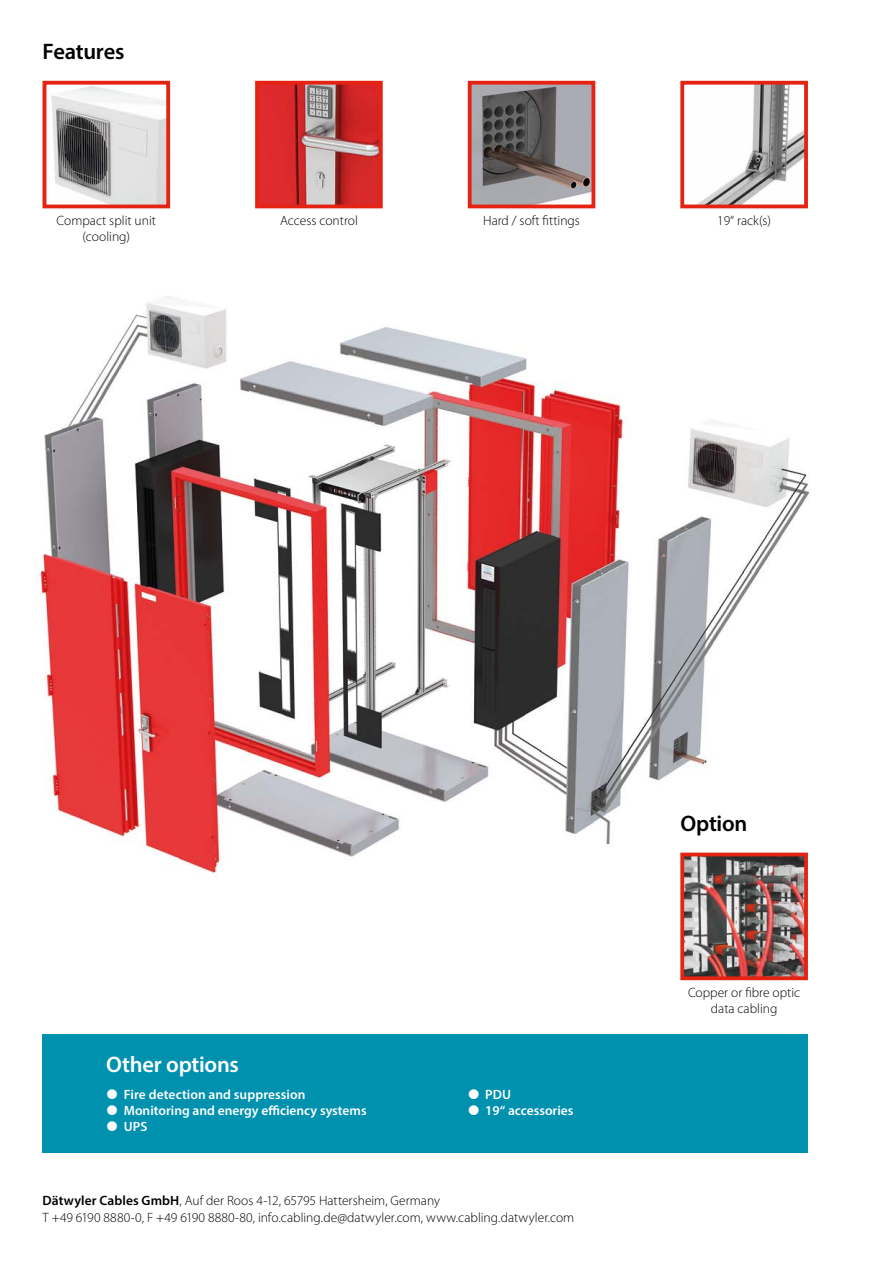
<style>
.page{position:relative;width:893px;height:1263px;background:#fff}
.page>*{position:absolute;margin:0;border:0;box-sizing:border-box;transform-origin:0 0}
.t1{font:600 22.5px "Myriad Pro";letter-spacing:-.01em;color:#000}
.t2{font:600 22.5px "Myriad Pro";letter-spacing:-.01em;color:#fff}
.t3{font:300 13.5px/16.2px "Myriad Pro";color:#000;text-align:center}
.t4{font:600 13.5px/16.2px "Myriad Pro";color:#fff}
.s1{font-weight:600}
</style>
<div class="page">
<img style="left:51px;top:86px;width:114px;height:117px">
<div style="left:43px;top:81px;width:127px;height:127px;border:4px solid #e42313"></div>
<img style="left:260px;top:86px;width:118px;height:117px">
<div style="left:255px;top:81px;width:128px;height:127px;border:4px solid #e42313"></div>
<img style="left:473px;top:86px;width:117px;height:117px">
<div style="left:468px;top:81px;width:127px;height:127px;border:4px solid #e42313"></div>
<img style="left:698px;top:86px;width:105px;height:117px">
<div style="left:680px;top:81px;width:128px;height:127px;border:4px solid #e42313"></div>
<img style="left:40px;top:296px;width:770px;height:581px">
<img style="left:685px;top:858px;width:118px;height:117px">
<div style="left:680px;top:853px;width:128px;height:127px;border:4px solid #e42313"></div>
<div style="left:43px;top:1034px;width:765px;height:118px;background:#0091af"></div>
<h1 class="t1" style="left:43px;top:38px;width:83px">Features</h1>
<p class="t3" style="left:57px;top:212px;width:101px">Compact split unit (cooling)</p>
<p class="t3" style="left:280px;top:212px;width:79px">Access control</p>
<p class="t3" style="left:483px;top:212px;width:98px">Hard / soft fittings</p>
<p class="t3" style="left:717px;top:212px;width:56px">19“ rack(s)</p>
<h1 class="t1" style="left:680px;top:809px;width:68px">Option</h1>
<h1 class="t2" style="left:106px;top:1050px;width:134px">Other options</h1>
<p class="t4" style="left:124px;top:1086px;width:244px">Fire detection and suppression<br>Monitoring and energy efficiency systems<br>UPS</p>
<p class="t4" style="left:485px;top:1086px;width:90px">PDU<br>19“ accessories</p>
<p class="t3" style="left:43px;top:1192px;width:533px;text-align:left"><span class="s1">Dätwyler Cables GmbH</span>, Auf der Roos 4-12, 65795 Hattersheim, Germany<br>T +49 6190 8880-0, F +49 6190 8880-80, info.cabling.de@datwyler.com, www.cabling.datwyler.com</p>
<p class="t3" style="left:688px;top:984px;width:114px">Copper or fibre optic data cabling</p>
</div>
